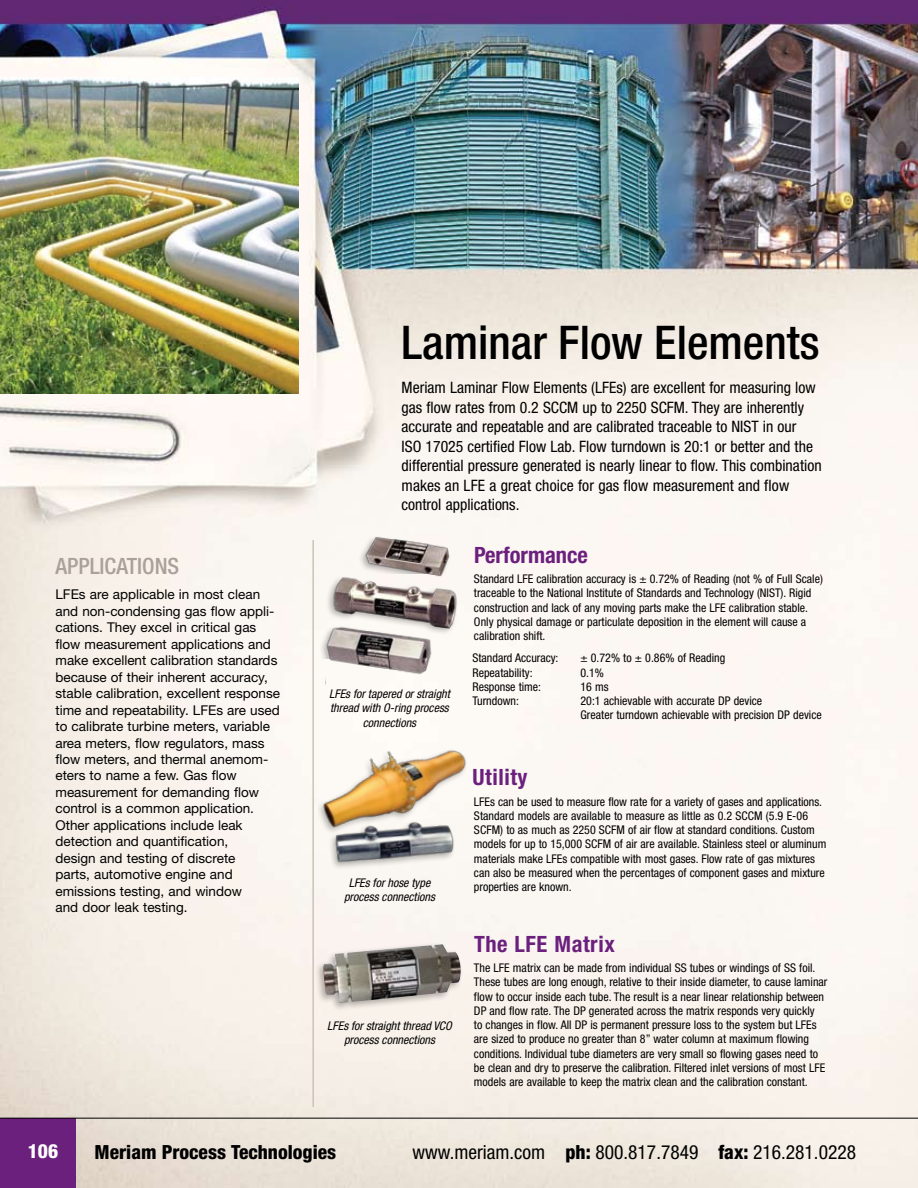
<style>
.page{position:relative;width:918px;height:1188px;background:#fff}
.page>*{position:absolute;margin:0;border:0;box-sizing:border-box;transform-origin:0 0}
.t1{font:500 condensed 46.5px "Helvetica Neue";color:#000}
.t2{font:700 condensed 22.5px "Helvetica Neue";letter-spacing:.025em;color:#6c207e}
.t3{font:500 condensed 22.5px "Helvetica Neue";color:#aaa29a}
.t4{font:700 condensed 22.5px "Helvetica Neue";color:#6c207e}
.t5{font:condensed 19.5px "Helvetica Neue";color:#000}
.t6{font:800 condensed 19.5px "Helvetica Neue";color:#000}
.t7{font:800 condensed 19.5px "Helvetica Neue";color:#fff}
.t8{font:condensed 15.75px/19.5px "Helvetica Neue";color:#000}
.t9{font:13.5px/16.5px "Helvetica Neue";color:#000}
.t10{font:condensed 12px/14.2px "Helvetica Neue";color:#000}
.t11{font:italic condensed 12px/14.4px "Helvetica Neue";color:#000;text-align:center}
.s1{font-weight:800}
</style>
<div class="page">
<img style="left:0;top:0;width:918px;height:1188px">
<div style="left:0;top:1118px;width:75px;height:70px;background:#6c207e"></div>
<hr style="left:0;top:1118px;width:918px;height:1px;background:#000">
<img style="left:0;top:78px;width:298px;height:316px">
<hr style="left:312px;top:540px;width:2px;height:567px;background:#ccc2b7">
<img style="left:326px;top:549px;width:153px;height:89px">
<div style="left:318px;top:602px;width:114px;height:57px;background:#000;opacity:.3"></div>
<img style="left:326px;top:606px;width:112px;height:88px">
<div style="left:357px;top:523px;width:93px;height:51px;background:#fbf8f3"></div>
<img style="left:361px;top:526px;width:90px;height:62px">
<img style="left:319px;top:847px;width:143px;height:23px">
<img style="left:301px;top:726px;width:181px;height:121px">
<div style="left:314px;top:941px;width:149px;height:70px;background:#000;opacity:.3"></div>
<img style="left:323px;top:944px;width:138px;height:59px">
<h2 class="t3" style="left:55px;top:552px;width:125px">Applications</h2>
<p class="t9" style="left:55px;top:586px;width:226px">LFEs are applicable in most clean and non-condensing gas flow appli&shy;cations. They excel in critical gas flow measurement applications and make excellent calibration standards because of their inherent accuracy, stable calibration, excellent response time and repeatability. LFEs are used to calibrate turbine meters, variable area meters, flow regulators, mass flow meters, and thermal anemom&shy;eters to name a few. Gas flow measurement for demanding flow control is a common application.<br>Other applications include leak detection and quantification,<br>design and testing of discrete<br>parts, automotive engine and emissions testing, and window<br>and door leak testing.</p>
<h1 class="t1" style="left:402px;top:315px;width:419px">Laminar Flow Elements</h1>
<p class="t8" style="left:402px;top:378px;width:422px">Meriam Laminar Flow Elements (LFEs) are excellent for measuring low gas flow rates from 0.2 SCCM up to 2250 SCFM. They are inherently accurate and repeatable and are calibrated traceable to NIST in our<br>ISO 17025 certified Flow Lab. Flow turndown is 20:1 or better and the differential pressure generated is nearly linear to flow. This combination makes an LFE a great choice for gas flow measurement and flow control applications.</p>
<h2 class="t4" style="left:474px;top:542px;width:115px">Performance</h2>
<p class="t11" style="left:329px;top:686px;width:122px">LFEs for tapered or straight thread with O-ring process connections</p>
<p class="t11" style="left:344px;top:875px;width:92px">LFEs for hose type process connections</p>
<p class="t11" style="left:327px;top:1018px;width:126px">LFEs for straight thread VCO process connections</p>
<p class="t10" style="left:474px;top:572px;width:350px">Standard LFE calibration accuracy is ± 0.72% of Reading (not % of Full Scale) traceable to the National Institute of Standards and Technology (NIST). Rigid construction and lack of any moving parts make the LFE calibration stable.<br>Only physical damage or particulate deposition in the element will cause a calibration shift.</p>
<p class="t10" style="left:472px;top:651px;width:87px">Standard Accuracy:</p>
<p class="t10" style="left:580px;top:651px;width:146px">± 0.72% to ± 0.86% of Reading</p>
<p class="t10" style="left:472px;top:665px;width:62px">Repeatability:</p>
<p class="t10" style="left:580px;top:665px;width:25px">0.1%</p>
<p class="t10" style="left:472px;top:679px;width:70px">Response time:</p>
<p class="t10" style="left:580px;top:679px;width:30px">16 ms</p>
<p class="t10" style="left:472px;top:694px;width:48px">Turndown:</p>
<p class="t10" style="left:580px;top:694px;width:243px">20:1 achievable with accurate DP device<br>Greater turndown achievable with precision DP device</p>
<h2 class="t2" style="left:473px;top:764px;width:56px">Utility</h2>
<p class="t10" style="left:474px;top:794px;width:354px">LFEs can be used to measure flow rate for a variety of gases and applications.<br>Standard models are available to measure as little as 0.2 SCCM (5.9 E-06<br>SCFM) to as much as 2250 SCFM of air flow at standard conditions. Custom models for up to 15,000 SCFM of air are available. Stainless steel or aluminum materials make LFEs compatible with most gases. Flow rate of gas mixtures can also be measured when the percentages of component gases and mixture properties are known.</p>
<h2 class="t2" style="left:474px;top:930px;width:142px">The LFE Matrix</h2>
<p class="t10" style="left:474px;top:961px;width:355px">The LFE matrix can be made from individual SS tubes or windings of SS foil.<br>These tubes are long enough, relative to their inside diameter, to cause laminar flow to occur inside each tube. The result is a near linear relationship between DP and flow rate. The DP generated across the matrix responds very quickly<br>to changes in flow. All DP is permanent pressure loss to the system but LFEs are sized to produce no greater than 8” water column at maximum flowing conditions. Individual tube diameters are very small so flowing gases need to be clean and dry to preserve the calibration. Filtered inlet versions of most LFE models are available to keep the matrix clean and the calibration constant.</p>
<h3 class="t7" style="left:28px;top:1139px;width:32px">106</h3>
<h3 class="t6" style="left:94px;top:1140px;width:243px">Meriam Process Technologies</h3>
<h3 class="t5" style="left:413px;top:1141px;width:445px">www.meriam.com <span class="s1">ph:</span> 800.817.7849 <span class="s1">fax:</span> 216.281.0228</h3>
</div>
